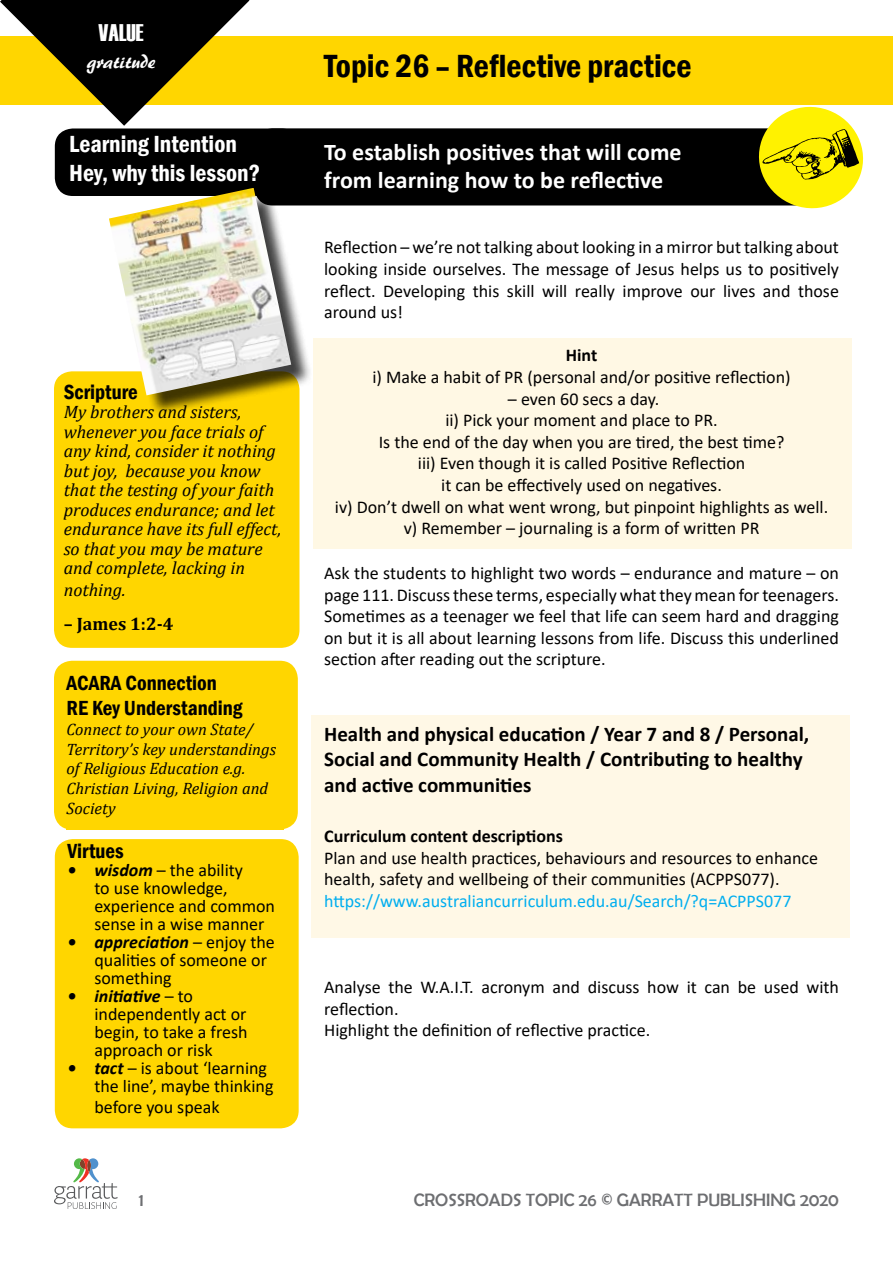
<style>
.page{position:relative;width:893px;height:1263px;background:#fff}
.page>*{position:absolute;margin:0;border:0;box-sizing:border-box;transform-origin:0 0}
.t1{font:600 condensed 33px "Franklin Gothic";color:#000}
.t2{font:700 24px/28.8px "Calibri";color:#fff}
.t3{font:600 condensed 24px/28.8px "Franklin Gothic";color:#fff}
.t4{font:24px "Haettenschweiler";color:#fff}
.t5{font:700 21px/25.2px "Calibri";color:#000}
.t6{font:600 condensed 21px/25.2px "Franklin Gothic";color:#000}
.t7{font:21px "ARBERKLEY";color:#fff}
.t8{font:18px/21.6px "Calibri";color:#000}
.t9{font:italic 18px/19.5px "Cambria";color:#000}
.t10{font:18px "Calibri";color:#00aeef}
.t11{font:18px "Berlin Sans FB";color:#6d6e71}
.t12{font:700 18px "Calibri";color:#000}
.t13{font:700 18px "Cambria";color:#000}
.t14{font:italic 16.5px/19.8px "Cambria";color:#000}
.s1{font-weight:700;font-style:italic}
</style>
<div class="page">
<svg style="left:54px;top:1158px;width:64px;height:51px"></svg>
<div style="left:254px;top:128px;width:584px;height:77px;background:#000;border-radius:18px"></div>
<div style="left:311px;top:715px;width:539px;height:222px;background:#fff8e6"></div>
<div style="left:0;top:37px;width:893px;height:68px;background:#ffd600"></div>
<div style="left:313px;top:338px;width:538px;height:211px;background:#fff8e4"></div>
<div style="left:54px;top:371px;width:245px;height:277px;background:#ffd600;border-radius:18px"></div>
<div style="left:55px;top:839px;width:244px;height:289px;background:#ffd600;border-radius:18px"></div>
<div style="left:54px;top:661px;width:244px;height:168px;background:#ffd600;border-radius:18px"></div>
<div style="left:55px;top:128px;width:244px;height:68px;background:#000;border-radius:18px"></div>
<div style="left:112px;top:191px;width:200px;height:225px;background:#000;opacity:.75"></div>
<img style="left:109px;top:188px;width:182px;height:207px">
<svg style="left:752px;top:106px;width:112px;height:103px"></svg>
<svg style="left:0;top:0;width:249px;height:126px"></svg>
<h2 class="t4" style="left:99px;top:16px;width:47px">VALUE</h2>
<p class="t7" style="left:87px;top:48px;width:70px">gratitude</p>
<h2 class="t3" style="left:69px;top:129px;width:192px">Learning Intention<br>Hey, why this lesson?</h2>
<p class="t6" style="left:64px;top:379px;width:76px">Scripture</p>
<p class="t9" style="left:64px;top:402px;width:219px">My brothers and sisters, whenever you face trials of any kind, consider it nothing but joy, because you know that the testing of your faith produces endurance; and let endurance have its full effect, so that you may be mature and complete, lacking in</p>
<p class="t9" style="left:64px;top:579px;width:63px">nothing.</p>
<p class="t13" style="left:64px;top:611px;width:111px">– James 1:2-4</p>
<p class="t6" style="left:67px;top:670px;width:177px">ACARA Connection<br>RE Key Understanding</p>
<p class="t14" style="left:67px;top:718px;width:211px">Connect to your own State/<br>Territory’s key understandings of Religious Education e.g.<br>Christian Living, Religion and<br>Society</p>
<p class="t6" style="left:67px;top:838px;width:58px">Virtues</p>
<p class="t8" style="left:94px;top:860px;width:182px;line-height:18px;text-indent:-27px"><span class="s1">• wisdom</span> – the ability<br>to use knowledge, experience and common sense in a wise manner</p>
<p class="t8" style="left:94px;top:932px;width:182px;line-height:18px;text-indent:-27px"><span class="s1">• appreciation</span> – enjoy the qualities of someone or something</p>
<p class="t8" style="left:94px;top:986px;width:155px;line-height:18px;text-indent:-27px"><span class="s1">• initiative</span> – to independently act or begin, to take a fresh approach or risk</p>
<p class="t8" style="left:94px;top:1058px;width:181px;line-height:18px;text-indent:-27px"><span class="s1">• tact</span> – is about ‘learning the line’, maybe thinking</p>
<p class="t8" style="left:94px;top:1096px;width:127px">before you speak</p>
<h1 class="t1" style="left:324px;top:44px;width:369px">Topic 26 – Reflective practice</h1>
<h2 class="t2" style="left:324px;top:137px;width:359px">To establish positives that will come from learning how to be reflective</h2>
<p class="t8" style="left:324px;top:236px;width:516px;text-align:justify">Reflection – we’re not talking about looking in a mirror but talking about looking inside ourselves. The message of Jesus helps us to positively reflect. Developing this skill will really improve our lives and those around us!</p>
<p class="t12" style="left:566px;top:343px;width:33px">Hint</p>
<p class="t8" style="left:372px;top:366px;width:420px">i) Make a habit of PR (personal and/or positive reflection)</p>
<p class="t8" style="left:335px;top:387px;width:495px;text-align:center">– even 60 secs a day.<br>ii) Pick your moment and place to PR.<br>Is the end of the day when you are tired, the best time?<br>iii) Even though it is called Positive Reflection<br>it can be effectively used on negatives.<br>iv) Don’t dwell on what went wrong, but pinpoint highlights as well. v) Remember – journaling is a form of written PR</p>
<p class="t8" style="left:324px;top:562px;width:516px;text-align:justify">Ask the students to highlight two words – endurance and mature – on page 111. Discuss these terms, especially what they mean for teenagers.<br>Sometimes as a teenager we feel that life can seem hard and dragging on but it is all about learning lessons from life. Discuss this underlined section after reading out the scripture.</p>
<p class="t5" style="left:324px;top:721px;width:487px">Health and physical education / Year 7 and 8 / Personal,<br>Social and Community Health / Contributing to healthy and active communities</p>
<p class="t12" style="left:324px;top:823px;width:240px">Curriculum content descriptions</p>
<p class="t8" style="left:324px;top:846px;width:495px">Plan and use health practices, behaviours and resources to enhance health, safety and wellbeing of their communities (ACPPS077).</p>
<p class="t10" style="left:324px;top:888px;width:469px">https://www.australiancurriculum.edu.au/Search/?q=ACPPS077</p>
<p class="t8" style="left:324px;top:976px;width:516px">Analyse the W.A.I.T. acronym and discuss how it can be used with reflection.<br>Highlight the definition of reflective practice.</p>
<p class="t11" style="left:139px;top:1190px;width:7px">1</p>
<p class="t11" style="left:414px;top:1190px;width:427px">CROSSROADS TOPIC 26 © GARRATT PUBLISHING 2020</p>
</div>
